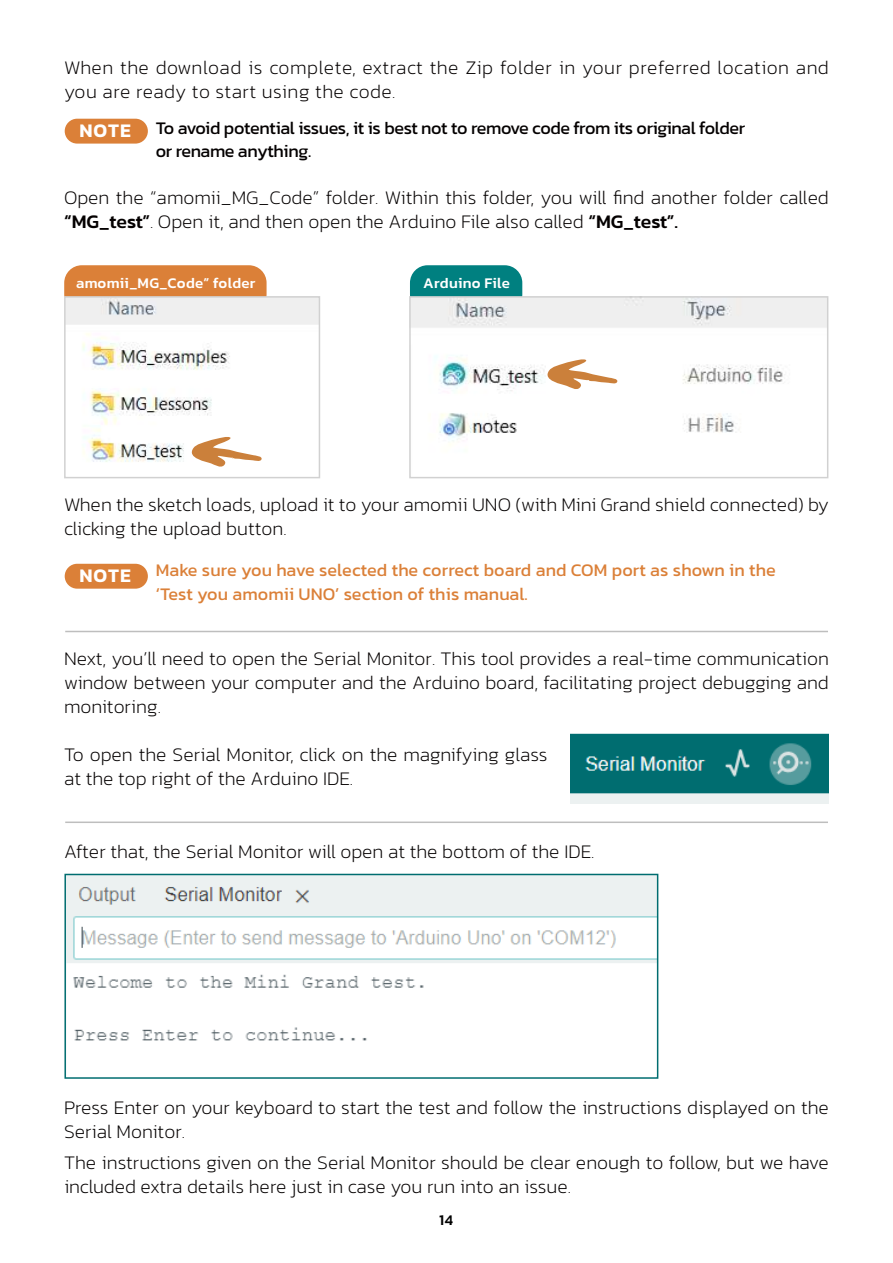
<style>
.page{position:relative;width:893px;height:1263px;background:#fff}
.page>*{position:absolute;margin:0;border:0;box-sizing:border-box;transform-origin:0 0}
.t1{font:200 19.5px/24px "Kanit";color:#040000}
.t2{font:200 19.5px/24px "Kanit";letter-spacing:.025em;color:#040000}
.t3{font:600 19.5px "Kanit";letter-spacing:.04em;color:#fff}
.t4{font:18px/24px "Kanit";letter-spacing:.005em;color:#db8038}
.t5{font:18px/22.5px "Kanit";letter-spacing:-.02em;color:#040000}
.t6{font:500 15px "Kanit";letter-spacing:.02em;color:#fff}
.t7{font:500 15px "Kanit";color:#000}
.s1{font-weight:500}
</style>
<div class="page">
<hr style="left:65px;top:631px;width:763px;height:1px;background:#bebebe">
<hr style="left:65px;top:821px;width:763px;height:2px;background:#bebebe">
<img style="left:412px;top:299px;width:413px;height:146px">
<img style="left:67px;top:299px;width:250px;height:163px">
<div style="left:410px;top:265px;width:112px;height:31px;background:#008080"></div>
<div style="left:66px;top:265px;width:201px;height:31px;background:#db8038"></div>
<div style="left:64px;top:296px;width:256px;height:182px;border:2px solid #d1d1d1"></div>
<div style="left:409px;top:296px;width:419px;height:182px;border:2px solid #d1d1d1"></div>
<div style="left:65px;top:564px;width:83px;height:25px;background:#db8038;border-radius:12px"></div>
<div style="left:65px;top:119px;width:83px;height:25px;background:#db8038;border-radius:12px"></div>
<img style="left:571px;top:733px;width:256px;height:70px">
<img style="left:67px;top:877px;width:588px;height:164px">
<div style="left:64px;top:874px;width:594px;height:205px;border:2px solid #006d70"></div>
<svg style="left:186px;top:437px;width:77px;height:30px"></svg>
<svg style="left:542px;top:359px;width:77px;height:32px"></svg>
<p class="t2" style="left:64px;top:55px;width:766px">When the download is complete, extract the Zip folder in your preferred location and you are ready to start using the code.</p>
<p class="t3" style="left:80px;top:116px;width:53px">NOTE</p>
<p class="t5" style="left:156px;top:117px;width:591px">To avoid potential issues, it is best not to remove code from its original folder or rename anything.</p>
<p class="t1" style="left:64px;top:185px;width:766px">Open the “amomii_MG_Code” folder. Within this folder, you will find another folder called <span class="s1">“MG_test”</span>. Open it, and then open the Arduino File also called <span class="s1">“MG_test”.</span></p>
<p class="t6" style="left:76px;top:272px;width:181px">amomii_MG_Code” folder</p>
<p class="t6" style="left:423px;top:272px;width:88px">Arduino File</p>
<p class="t1" style="left:64px;top:493px;width:766px">When the sketch loads, upload it to your amomii UNO (with Mini Grand shield connected) by clicking the upload button.</p>
<p class="t3" style="left:80px;top:561px;width:53px">NOTE</p>
<p class="t4" style="left:156px;top:558px;width:621px">Make sure you have selected the correct board and COM port as shown in the ‘Test you amomii UNO’ section of this manual.</p>
<p class="t1" style="left:64px;top:646px;width:766px;text-align:justify">Next, you’ll need to open the Serial Monitor. This tool provides a real-time communication window between your computer and the Arduino board, facilitating project debugging and monitoring.</p>
<p class="t1" style="left:64px;top:742px;width:485px">To open the Serial Monitor, click on the magnifying glass at the top right of the Arduino IDE.</p>
<p class="t1" style="left:64px;top:839px;width:532px">After that, the Serial Monitor will open at the bottom of the IDE.</p>
<p class="t1" style="left:64px;top:1095px;width:766px">Press Enter on your keyboard to start the test and follow the instructions displayed on the<br>Serial Monitor.</p>
<p class="t1" style="left:64px;top:1151px;width:766px">The instructions given on the Serial Monitor should be clear enough to follow, but we have included extra details here just in case you run into an issue.</p>
<p class="t7" style="left:439px;top:1208px;width:15px">14</p>
</div>
